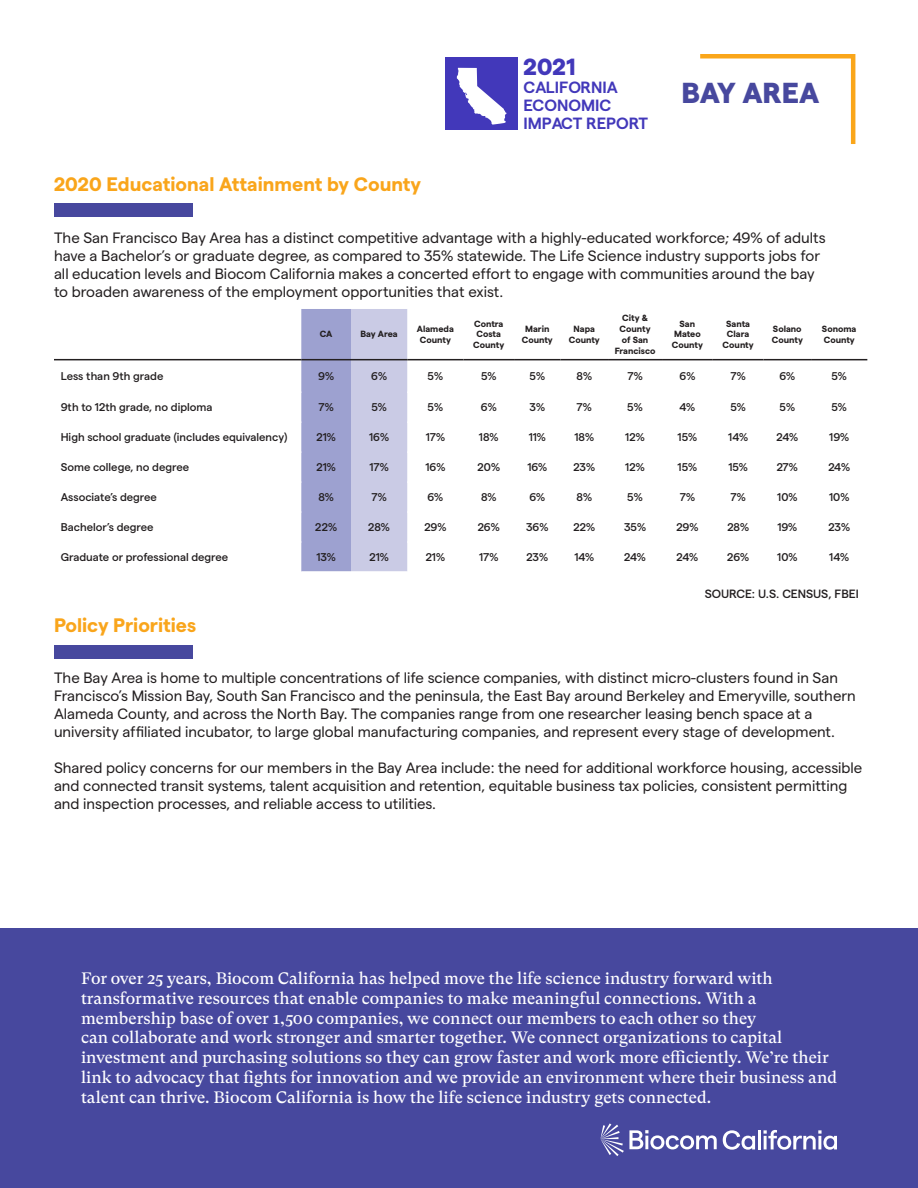
<style>
.page{position:relative;width:918px;height:1188px;background:#fff}
.page>*{position:absolute;margin:0;border:0;box-sizing:border-box;transform-origin:0 0}
.t1{font:800 28.8px "Matter";letter-spacing:-.01em;color:#47489e}
.t2{font:800 23.4px "Matter";color:#4238ba}
.t3{font:700 19.5px "Matter";color:#f9a51b}
.t4{font:16.5px/19.8px "GT Super Text";color:#fff}
.t5{font:600 16.35px/17.9px "Matter";color:#4238ba}
.t6{font:15px/18px "Matter";color:#231f20}
.t7{font:500 12px "Matter";color:#231f20}
.t8{font:500 11.25px "Matter";color:#231f20}
.t9{font:700 9px/10.8px "Matter";color:#231f20}
</style>
<div class="page">
<div style="left:54px;top:203px;width:138px;height:14px;background:#47489e"></div>
<div style="left:54px;top:645px;width:138px;height:13px;background:#47489e"></div>
<div style="left:445px;top:57px;width:73px;height:73px;background:#4238ba"></div>
<svg style="left:457px;top:68px;width:50px;height:57px"></svg>
<svg style="left:700px;top:54px;width:156px;height:90px"></svg>
<svg style="left:54px;top:358px;width:247px;height:3px"></svg>
<svg style="left:301px;top:309px;width:106px;height:262px;background:#b5b7db"></svg>
<hr style="left:54px;top:359px;width:247px;height:1px;background:#231f20">
<hr style="left:407px;top:359px;width:56px;height:1px;background:#231f20">
<hr style="left:463px;top:359px;width:51px;height:1px;background:#231f20">
<hr style="left:514px;top:359px;width:47px;height:1px;background:#231f20">
<hr style="left:561px;top:359px;width:47px;height:1px;background:#231f20">
<hr style="left:608px;top:359px;width:54px;height:1px;background:#231f20">
<hr style="left:662px;top:359px;width:51px;height:1px;background:#231f20">
<hr style="left:713px;top:359px;width:51px;height:1px;background:#231f20">
<hr style="left:764px;top:359px;width:47px;height:1px;background:#231f20">
<hr style="left:811px;top:359px;width:56px;height:1px;background:#231f20">
<hr style="left:301px;top:359px;width:50px;height:1px;background:#231f20">
<hr style="left:351px;top:359px;width:56px;height:1px;background:#231f20">
<div style="left:0;top:929px;width:918px;height:259px;background:#47489e"></div>
<svg style="left:723px;top:1130px;width:32px;height:20px"></svg>
<hr style="left:758px;top:1130px;width:3px;height:19px;background:#fff">
<svg style="left:763px;top:1130px;width:74px;height:20px"></svg>
<svg style="left:600px;top:1123px;width:117px;height:33px"></svg>
<p class="t3" style="left:54px;top:170px;width:369px">2020 Educational Attainment by County</p>
<h2 class="t2" style="left:523px;top:49px;width:54px">2021</h2>
<p class="t5" style="left:523px;top:77px;width:126px">CALIFORNIA<br>ECONOMIC<br>IMPACT REPORT</p>
<p class="t1" style="left:681px;top:72px;width:139px">BAY AREA</p>
<p class="t6" style="left:54px;top:227px;width:773px">The San Francisco Bay Area has a distinct competitive advantage with a highly-educated workforce; 49% of adults have a Bachelor’s or graduate degree, as compared to 35% statewide. The Life Science industry supports jobs for all education levels and Biocom California makes a concerted effort to engage with communities around the bay to broaden awareness of the employment opportunities that exist.</p>
<p class="t9" style="left:320px;top:328px;width:14px">CA</p>
<p class="t9" style="left:360px;top:328px;width:39px">Bay Area</p>
<p class="t9" style="left:417px;top:323px;width:39px">Alameda</p>
<p class="t9" style="left:420px;top:334px;width:33px">County</p>
<p class="t9" style="left:474px;top:317px;width:31px">Contra<br>Costa</p>
<p class="t9" style="left:473px;top:339px;width:33px">County</p>
<p class="t9" style="left:525px;top:323px;width:26px">Marin</p>
<p class="t9" style="left:522px;top:334px;width:33px">County</p>
<p class="t9" style="left:574px;top:323px;width:23px">Napa</p>
<p class="t9" style="left:569px;top:334px;width:33px">County</p>
<p class="t9" style="left:615px;top:312px;width:42px;text-align:center">City &amp;<br>County of San<br>Francisco</p>
<p class="t9" style="left:674px;top:317px;width:28px;text-align:center">San<br>Mateo</p>
<p class="t9" style="left:672px;top:339px;width:33px">County</p>
<p class="t9" style="left:726px;top:317px;width:25px">Santa<br>Clara</p>
<p class="t9" style="left:723px;top:339px;width:33px">County</p>
<p class="t9" style="left:773px;top:323px;width:30px">Solano</p>
<p class="t9" style="left:772px;top:334px;width:33px">County</p>
<p class="t9" style="left:822px;top:323px;width:36px">Sonoma</p>
<p class="t9" style="left:824px;top:334px;width:33px">County</p>
<p class="t8" style="left:61px;top:368px;width:104px">Less than 9th grade</p>
<p class="t8" style="left:318px;top:368px;width:17px">9%</p>
<p class="t8" style="left:371px;top:368px;width:17px">6%</p>
<p class="t8" style="left:428px;top:368px;width:17px">5%</p>
<p class="t8" style="left:481px;top:368px;width:17px">5%</p>
<p class="t8" style="left:530px;top:368px;width:17px">5%</p>
<p class="t8" style="left:577px;top:368px;width:17px">8%</p>
<p class="t8" style="left:627px;top:368px;width:17px">7%</p>
<p class="t8" style="left:680px;top:368px;width:17px">6%</p>
<p class="t8" style="left:731px;top:368px;width:17px">7%</p>
<p class="t8" style="left:779px;top:368px;width:17px">6%</p>
<p class="t8" style="left:831px;top:368px;width:17px">5%</p>
<p class="t8" style="left:61px;top:399px;width:153px">9th to 12th grade, no diploma</p>
<p class="t8" style="left:319px;top:399px;width:17px">7%</p>
<p class="t8" style="left:371px;top:399px;width:17px">5%</p>
<p class="t8" style="left:428px;top:399px;width:17px">5%</p>
<p class="t8" style="left:481px;top:399px;width:17px">6%</p>
<p class="t8" style="left:530px;top:399px;width:17px">3%</p>
<p class="t8" style="left:577px;top:399px;width:17px">7%</p>
<p class="t8" style="left:627px;top:399px;width:17px">5%</p>
<p class="t8" style="left:680px;top:399px;width:17px">4%</p>
<p class="t8" style="left:730px;top:399px;width:17px">5%</p>
<p class="t8" style="left:780px;top:399px;width:17px">5%</p>
<p class="t8" style="left:831px;top:399px;width:17px">5%</p>
<p class="t8" style="left:61px;top:429px;width:228px">High school graduate (includes equivalency)</p>
<p class="t8" style="left:317px;top:429px;width:21px">21%</p>
<p class="t8" style="left:369px;top:429px;width:21px">16%</p>
<p class="t8" style="left:426px;top:429px;width:21px">17%</p>
<p class="t8" style="left:479px;top:429px;width:21px">18%</p>
<p class="t8" style="left:529px;top:429px;width:19px">11%</p>
<p class="t8" style="left:574px;top:429px;width:21px">18%</p>
<p class="t8" style="left:625px;top:429px;width:21px">12%</p>
<p class="t8" style="left:678px;top:429px;width:21px">15%</p>
<p class="t8" style="left:728px;top:429px;width:21px">14%</p>
<p class="t8" style="left:777px;top:429px;width:23px">24%</p>
<p class="t8" style="left:829px;top:429px;width:21px">19%</p>
<p class="t8" style="left:61px;top:459px;width:130px">Some college, no degree</p>
<p class="t8" style="left:317px;top:459px;width:21px">21%</p>
<p class="t8" style="left:369px;top:459px;width:21px">17%</p>
<p class="t8" style="left:425px;top:459px;width:21px">16%</p>
<p class="t8" style="left:478px;top:459px;width:24px">20%</p>
<p class="t8" style="left:527px;top:459px;width:21px">16%</p>
<p class="t8" style="left:573px;top:459px;width:23px">23%</p>
<p class="t8" style="left:625px;top:459px;width:21px">12%</p>
<p class="t8" style="left:678px;top:459px;width:21px">15%</p>
<p class="t8" style="left:728px;top:459px;width:21px">15%</p>
<p class="t8" style="left:777px;top:459px;width:23px">27%</p>
<p class="t8" style="left:828px;top:459px;width:23px">24%</p>
<p class="t8" style="left:61px;top:489px;width:98px">Associate’s degree</p>
<p class="t8" style="left:318px;top:489px;width:17px">8%</p>
<p class="t8" style="left:372px;top:489px;width:17px">7%</p>
<p class="t8" style="left:427px;top:489px;width:17px">6%</p>
<p class="t8" style="left:481px;top:489px;width:17px">8%</p>
<p class="t8" style="left:529px;top:489px;width:17px">6%</p>
<p class="t8" style="left:577px;top:489px;width:17px">8%</p>
<p class="t8" style="left:627px;top:489px;width:17px">5%</p>
<p class="t8" style="left:680px;top:489px;width:17px">7%</p>
<p class="t8" style="left:731px;top:489px;width:17px">7%</p>
<p class="t8" style="left:777px;top:489px;width:22px">10%</p>
<p class="t8" style="left:829px;top:489px;width:22px">10%</p>
<p class="t8" style="left:61px;top:519px;width:94px">Bachelor’s degree</p>
<p class="t8" style="left:315px;top:519px;width:23px">22%</p>
<p class="t8" style="left:368px;top:519px;width:23px">28%</p>
<p class="t8" style="left:424px;top:519px;width:24px">29%</p>
<p class="t8" style="left:478px;top:519px;width:23px">26%</p>
<p class="t8" style="left:526px;top:519px;width:24px">36%</p>
<p class="t8" style="left:573px;top:519px;width:23px">22%</p>
<p class="t8" style="left:624px;top:519px;width:24px">35%</p>
<p class="t8" style="left:676px;top:519px;width:24px">29%</p>
<p class="t8" style="left:727px;top:519px;width:23px">28%</p>
<p class="t8" style="left:777px;top:519px;width:21px">19%</p>
<p class="t8" style="left:828px;top:519px;width:23px">23%</p>
<p class="t8" style="left:61px;top:549px;width:169px">Graduate or professional degree</p>
<p class="t8" style="left:316px;top:549px;width:21px">13%</p>
<p class="t8" style="left:369px;top:549px;width:21px">21%</p>
<p class="t8" style="left:426px;top:549px;width:21px">21%</p>
<p class="t8" style="left:479px;top:549px;width:21px">17%</p>
<p class="t8" style="left:526px;top:549px;width:23px">23%</p>
<p class="t8" style="left:574px;top:549px;width:21px">14%</p>
<p class="t8" style="left:624px;top:549px;width:23px">24%</p>
<p class="t8" style="left:677px;top:549px;width:23px">24%</p>
<p class="t8" style="left:727px;top:549px;width:23px">26%</p>
<p class="t8" style="left:777px;top:549px;width:22px">10%</p>
<p class="t8" style="left:829px;top:549px;width:21px">14%</p>
<p class="t3" style="left:54px;top:611px;width:144px">Policy Priorities</p>
<p class="t7" style="left:705px;top:585px;width:156px">SOURCE: U.S. CENSUS, FBEI</p>
<p class="t6" style="left:54px;top:668px;width:803px">The Bay Area is home to multiple concentrations of life science companies, with distinct micro-clusters found in San Francisco’s Mission Bay, South San Francisco and the peninsula, the East Bay around Berkeley and Emeryville, southern Alameda County, and across the North Bay. The companies range from one researcher leasing bench space at a university affiliated incubator, to large global manufacturing companies, and represent every stage of development.</p>
<p class="t6" style="left:54px;top:758px;width:810px">Shared policy concerns for our members in the Bay Area include: the need for additional workforce housing, accessible and connected transit systems, talent acquisition and retention, equitable business tax policies, consistent permitting and inspection processes, and reliable access to utilities.</p>
<p class="t4" style="left:81px;top:968px;width:758px">For over 25 years, Biocom California has helped move the life science industry forward with transformative resources that enable companies to make meaningful connections. With a membership base of over 1,500 companies, we connect our members to each other so they<br>can collaborate and work stronger and smarter together. We connect organizations to capital investment and purchasing solutions so they can grow faster and work more efficiently. We’re their link to advocacy that fights for innovation and we provide an environment where their business and talent can thrive. Biocom California is how the life science industry gets connected.</p>
</div>
